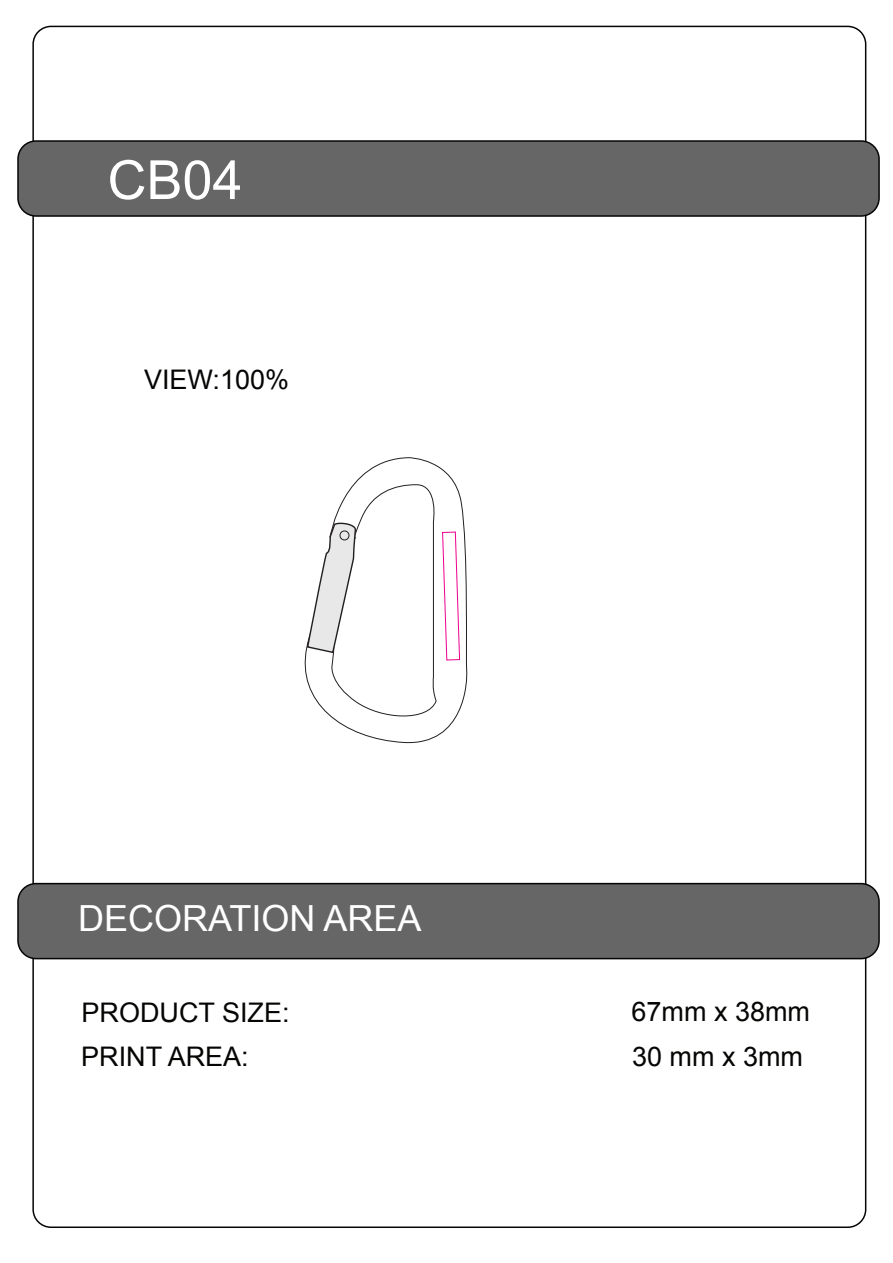
<style>
.page{position:relative;width:893px;height:1263px;background:#fff}
.page>*{position:absolute;margin:0;border:0;box-sizing:border-box;transform-origin:0 0}
.t1{font:54px "Arial";color:#fff}
.t2{font:36px "Arial";color:#fff}
.t3{font:27px/44.5px "Arial";color:#050504}
</style>
<div class="page">
<div style="left:18px;top:141px;width:861px;height:75px;background:#676666;border-radius:18px"></div>
<div style="left:17px;top:140px;width:863px;height:77px;border:2px solid #050504;border-radius:18px"></div>
<div style="left:18px;top:884px;width:861px;height:75px;background:#676666;border-radius:18px"></div>
<div style="left:17px;top:883px;width:863px;height:76px;border:2px solid #050504;border-radius:18px"></div>
<svg style="left:304px;top:458px;width:164px;height:286px"></svg>
<svg style="left:306px;top:522px;width:51px;height:132px"></svg>
<div style="left:340px;top:531px;width:9px;height:9px;border:1px solid #231f20;border-radius:50%"></div>
<h1 class="t1" style="left:108px;top:143px;width:137px">CB04</h1>
<p class="t3" style="left:144px;top:357px;width:147px">VIEW:100%</p>
<h2 class="t2" style="left:78px;top:893px;width:345px">DECORATION AREA</h2>
<p class="t3" style="left:81px;top:990px;width:210px">PRODUCT SIZE:<br>PRINT AREA:</p>
<p class="t3" style="left:632px;top:989px;width:180px;line-height:45px">67mm x 38mm<br>30 mm x 3mm</p>
</div>
